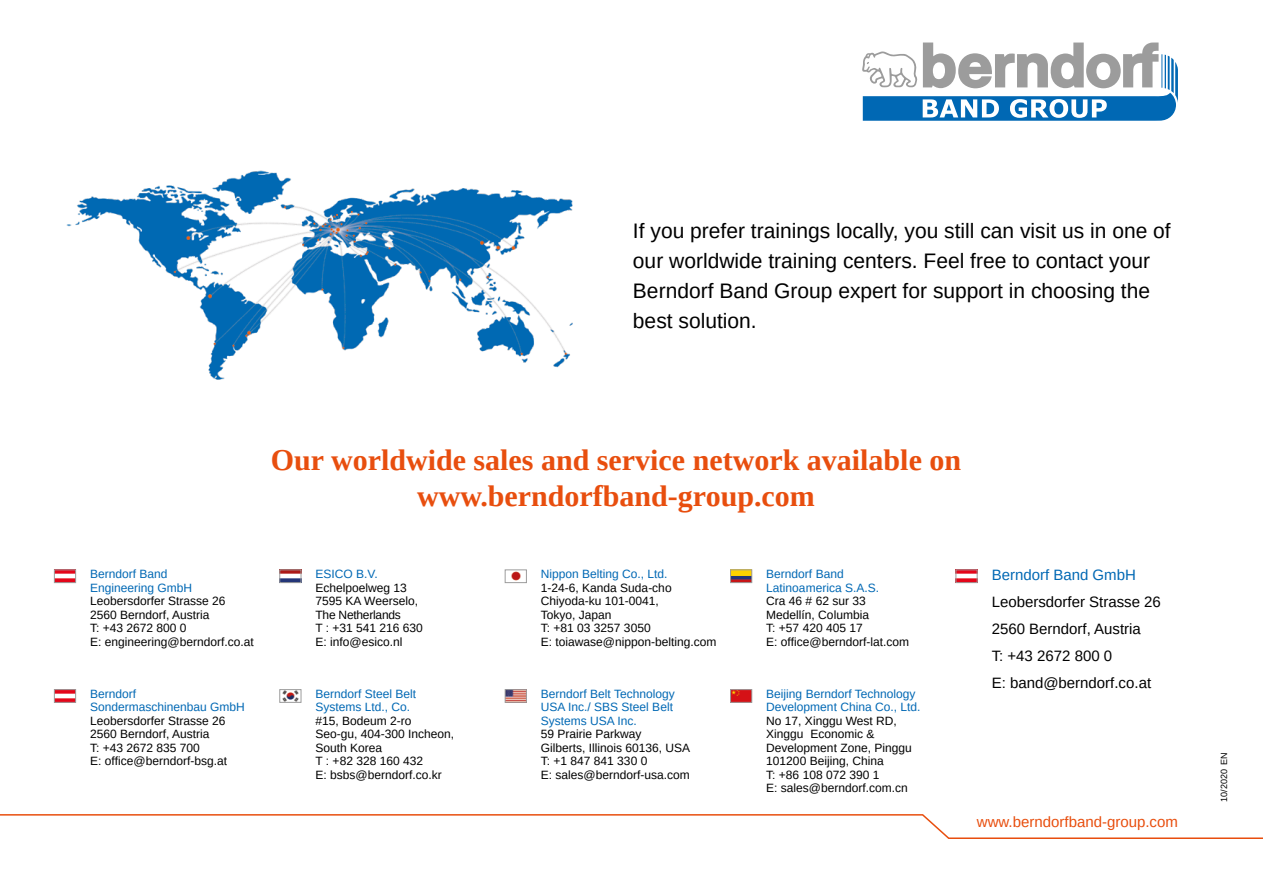
<style>
.page{position:relative;width:1263px;height:893px;background:#fff}
.page>*{position:absolute;margin:0;border:0;box-sizing:border-box;transform-origin:0 0}
.DE_Zwischenüberschri{font:700 30px/36px "Liberation Serif";color:#e84e0e;text-align:center}
.DE_Lauftext{font:21px/30px "Liberation Sans";color:#000}
.Tochter_Groß{font:15px "Liberation Sans";color:#000}
.Tochter_Groß-2{font:15px "Liberation Sans";color:#e84e0e}
.Tochter_Groß-3{font:15px "Liberation Sans";color:#0068b4}
.Töchter{font:12px/13.5px "Liberation Sans";color:#000}
.Töchter-2{font:12px/13.5px "Liberation Sans";color:#0068b4}
.Töchter-3{font:12px "Liberation Sans";letter-spacing:-.02em;color:#000}
.t1{font:9px "Liberation Sans";color:#000}
</style>
<div class="page">
<svg style="left:862px;top:43px;width:316px;height:78px"></svg>
<svg style="left:0;top:814px;width:1263px;height:25px"></svg>
<img style="left:66px;top:170px;width:507px;height:210px">
<img style="left:957px;top:571px;width:18px;height:10px">
<div style="left:955px;top:569px;width:22px;height:14px;border:1px solid #9c9c9c"></div>
<img style="left:281px;top:571px;width:18px;height:10px">
<div style="left:279px;top:569px;width:22px;height:14px;border:1px solid #9c9c9c"></div>
<img style="left:511px;top:571px;width:10px;height:10px">
<div style="left:505px;top:569px;width:22px;height:14px;border:1px solid #9c9c9c"></div>
<img style="left:732px;top:571px;width:18px;height:10px">
<div style="left:730px;top:569px;width:22px;height:14px;border:1px solid #9c9c9c"></div>
<img style="left:56px;top:571px;width:18px;height:10px">
<div style="left:54px;top:569px;width:22px;height:14px;border:1px solid #9c9c9c"></div>
<img style="left:56px;top:691px;width:18px;height:10px">
<div style="left:54px;top:689px;width:22px;height:14px;border:1px solid #9c9c9c"></div>
<img style="left:732px;top:691px;width:18px;height:10px">
<div style="left:730px;top:689px;width:22px;height:14px;border:1px solid #9c9c9c"></div>
<img style="left:282px;top:691px;width:17px;height:10px">
<div style="left:279px;top:689px;width:22px;height:14px;border:1px solid #9c9c9c"></div>
<img style="left:507px;top:691px;width:18px;height:10px">
<div style="left:505px;top:689px;width:22px;height:14px;border:1px solid #9c9c9c"></div>
<p class="DE_Lauftext" style="left:633px;top:216px;width:539px">If you prefer trainings locally, you still can visit us in one of our worldwide training centers. Feel free to contact your Berndorf Band Group expert for support in choosing the best solution.</p>
<p class="DE_Zwischenüberschri" style="left:271px;top:442px;width:692px">Our worldwide sales and service network available on www.berndorfband-group.com</p>
<p class="Töchter-2" style="left:90px;top:567px;width:104px">Berndorf Band<br>Engineering GmbH</p>
<p class="Töchter" style="left:90px;top:594px;width:137px">Leobersdorfer Strasse 26</p>
<p class="Töchter" style="left:90px;top:608px;width:121px">2560 Berndorf, Austria</p>
<p class="Töchter" style="left:90px;top:621px;width:98px">T: +43 2672 800 0</p>
<p class="Töchter" style="left:90px;top:635px;width:165px">E: engineering@berndorf.co.at</p>
<p class="Töchter-2" style="left:90px;top:687px;width:156px">Berndorf<br>Sondermaschinenbau GmbH</p>
<p class="Töchter" style="left:90px;top:714px;width:137px">Leobersdorfer Strasse 26</p>
<p class="Töchter" style="left:90px;top:728px;width:121px">2560 Berndorf, Austria</p>
<p class="Töchter" style="left:90px;top:741px;width:111px">T: +43 2672 835 700</p>
<p class="Töchter" style="left:90px;top:755px;width:138px">E: office@berndorf-bsg.at</p>
<p class="Töchter-2" style="left:315px;top:567px;width:64px">ESICO B.V.</p>
<p class="Töchter" style="left:315px;top:581px;width:93px">Echelpoelweg 13</p>
<p class="Töchter" style="left:315px;top:594px;width:104px">7595 KA Weerselo,</p>
<p class="Töchter-3" style="left:315px;top:607px;width:87px">The Netherlands</p>
<p class="Töchter" style="left:315px;top:621px;width:109px">T : +31 541 216 630</p>
<p class="Töchter" style="left:315px;top:635px;width:88px">E: info@esico.nl</p>
<p class="Töchter-2" style="left:315px;top:687px;width:102px">Berndorf Steel Belt<br>Systems Ltd., Co.</p>
<p class="Töchter" style="left:315px;top:714px;width:98px">#15, Bodeum 2-ro</p>
<p class="Töchter" style="left:315px;top:728px;width:140px">Seo-gu, 404-300 Incheon,<br>South Korea</p>
<p class="Töchter" style="left:315px;top:755px;width:109px">T : +82 328 160 432</p>
<p class="Töchter" style="left:315px;top:768px;width:128px">E: bsbs@berndorf.co.kr</p>
<p class="Töchter-2" style="left:541px;top:567px;width:128px">Nippon Belting Co., Ltd.</p>
<p class="Töchter" style="left:541px;top:581px;width:132px">1-24-6, Kanda Suda-cho</p>
<p class="Töchter" style="left:541px;top:594px;width:120px">Chiyoda-ku 101-0041,<br>Tokyo, Japan</p>
<p class="Töchter" style="left:541px;top:621px;width:111px">T: +81 03 3257 3050</p>
<p class="Töchter" style="left:541px;top:635px;width:177px">E: toiawase@nippon-belting.com</p>
<p class="Töchter-2" style="left:541px;top:687px;width:135px">Berndorf Belt Technology<br>USA Inc./ SBS Steel Belt<br>Systems USA Inc.</p>
<p class="Töchter" style="left:541px;top:728px;width:102px">59 Prairie Parkway</p>
<p class="Töchter" style="left:541px;top:741px;width:151px">Gilberts, Illinois 60136, USA<br>T: +1 847 841 330 0</p>
<p class="Töchter" style="left:541px;top:768px;width:150px">E: sales@berndorf-usa.com</p>
<p class="Töchter-2" style="left:766px;top:567px;width:114px">Berndorf Band<br>Latinoamerica S.A.S.</p>
<p class="Töchter" style="left:766px;top:594px;width:101px">Cra 46 # 62 sur 33</p>
<p class="Töchter" style="left:766px;top:608px;width:104px">Medellín, Columbia</p>
<p class="Töchter" style="left:766px;top:621px;width:98px">T: +57 420 405 17</p>
<p class="Töchter" style="left:766px;top:635px;width:144px">E: office@berndorf-lat.com</p>
<p class="Töchter-2" style="left:766px;top:687px;width:151px">Beijing Berndorf Technology</p>
<p class="Töchter-2" style="left:766px;top:701px;width:156px">Development China Co., Ltd.</p>
<p class="Töchter" style="left:766px;top:714px;width:132px">No 17, Xinggu West RD,</p>
<p class="Töchter" style="left:766px;top:728px;width:147px">Xinggu Economic &amp;<br>Development Zone, Pinggu<br>101200 Beijing, China</p>
<p class="Töchter" style="left:766px;top:768px;width:115px">T: +86 108 072 390 1</p>
<p class="Töchter" style="left:766px;top:782px;width:143px">E: sales@berndorf.com.cn</p>
<p class="Tochter_Groß-3" style="left:992px;top:566px;width:146px">Berndorf Band GmbH</p>
<p class="Tochter_Groß" style="left:992px;top:593px;width:171px">Leobersdorfer Strasse 26</p>
<p class="Tochter_Groß" style="left:992px;top:620px;width:151px">2560 Berndorf, Austria</p>
<p class="Tochter_Groß" style="left:992px;top:647px;width:122px">T: +43 2672 800 0</p>
<p class="Tochter_Groß" style="left:992px;top:674px;width:161px">E: band@berndorf.co.at</p>
<p class="Tochter_Groß-2" style="left:977px;top:812px;width:202px">www.berndorfband-group.com</p>
<p class="t1" style="left:1218px;top:801px;width:50px;rotate:-90deg">10/2020 EN</p>
</div>
